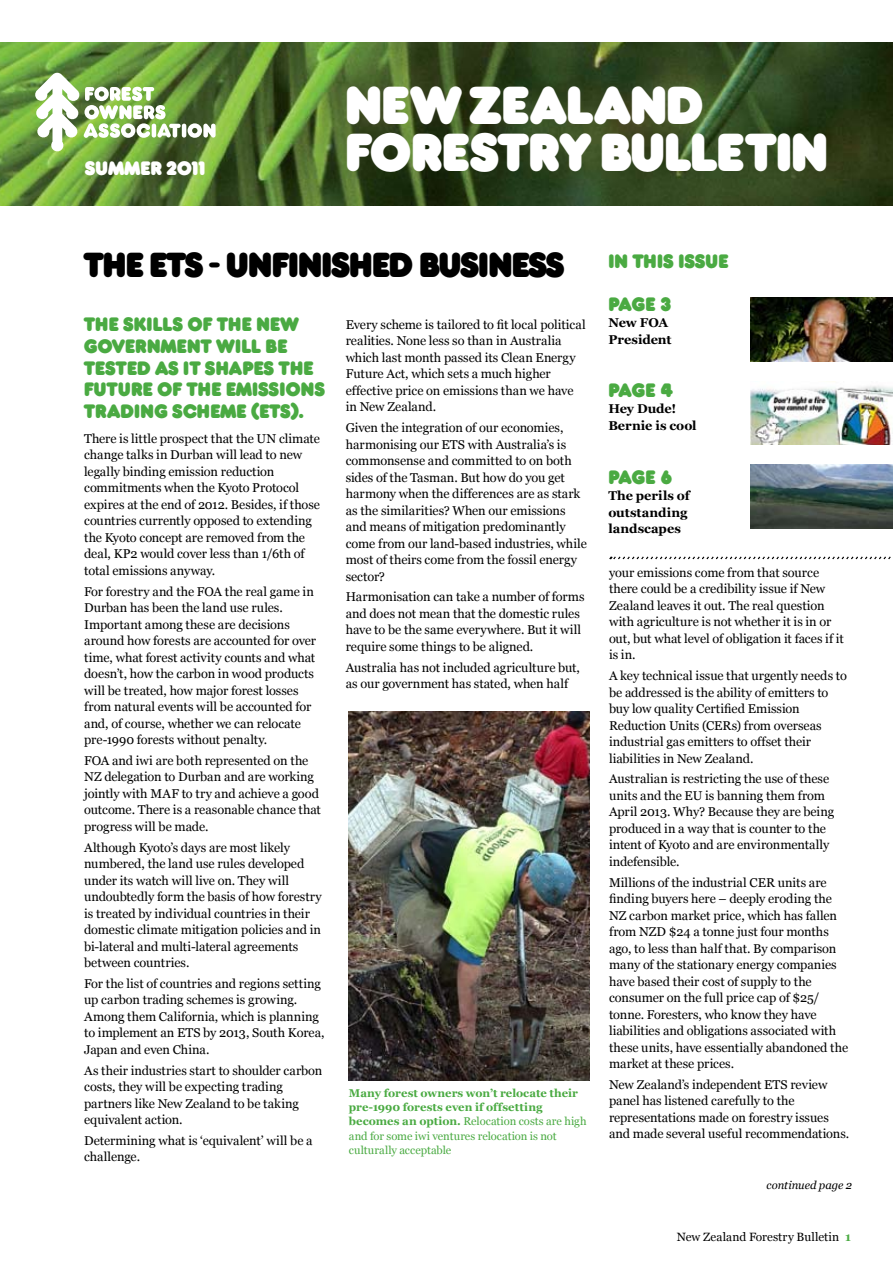
<style>
.page{position:relative;width:893px;height:1263px;background:#fff}
.page>*{position:absolute;margin:0;border:0;box-sizing:border-box;transform-origin:0 0}
.t1{font:700 49.5px/46.5px "Frankfurter SBOP";color:#fff}
.t2{font:700 32.25px "Frankfurter SBOP";letter-spacing:-.02em;color:#000}
.t3{font:700 18px/21.6px "Frankfurter SBOP";letter-spacing:.02em;color:#4aaa42}
.t4{font:700 18px "Frankfurter SBOP";letter-spacing:.02em;color:#fff}
.t5{font:12.75px/16.5px "Georgia";letter-spacing:-.005em;color:#000}
.t6{font:700 12.75px/16.5px "Georgia";color:#000}
.t7{font:12px "Georgia";letter-spacing:.01em;color:#000}
.t8{font:700 11.25px/14.2px "Georgia";color:#4aaa42}
.t9{font:italic 11.25px "Georgia";letter-spacing:-.005em;color:#000}
.s1{font-weight:400}
.s2{font-weight:700;color:#4aaa42}
</style>
<div class="page">
<img style="left:0;top:43px;width:893px;height:163px">
<svg style="left:35px;top:72px;width:181px;height:80px"></svg>
<img style="left:750px;top:298px;width:143px;height:63px">
<img style="left:750px;top:381px;width:143px;height:64px">
<img style="left:751px;top:465px;width:142px;height:63px">
<img style="left:349px;top:712px;width:241px;height:368px">
<svg style="left:610px;top:557px;width:281px;height:2px"></svg>
<h3 class="t4" style="left:85px;top:157px;width:122px">SUMMER 2011</h3>
<h1 class="t1" style="left:345px;top:85px;width:485px">NEW ZEALAND<br>FORESTRY BULLETIN</h1>
<h2 class="t2" style="left:84px;top:245px;width:481px">THE ETS - UNFINISHED BUSINESS</h2>
<h3 class="t3" style="left:84px;top:315px;width:242px">THE SKILLS OF THE NEW<br>GOVERNMENT WILL BE<br>TESTED AS IT SHAPES THE<br>FUTURE OF THE EMISSIONS<br>TRADING SCHEME (ETS).</h3>
<p class="t5" style="left:84px;top:430px;width:237px">There is little prospect that the UN climate change talks in Durban will lead to new legally binding emission reduction commitments when the Kyoto Protocol expires at the end of 2012. Besides, if those countries currently opposed to extending the Kyoto concept are removed from the deal, KP2 would cover less than 1/6th of total emissions anyway.</p>
<p class="t5" style="left:84px;top:583px;width:233px">For forestry and the FOA the real game in Durban has been the land use rules.<br>Important among these are decisions around how forests are accounted for over time, what forest activity counts and what doesn’t, how the carbon in wood products will be treated, how major forest losses from natural events will be accounted for and, of course, whether we can relocate pre-1990 forests without penalty.</p>
<p class="t5" style="left:84px;top:752px;width:238px">FOA and iwi are both represented on the NZ delegation to Durban and are working jointly with MAF to try and achieve a good outcome. There is a reasonable chance that progress will be made.</p>
<p class="t5" style="left:84px;top:839px;width:239px">Although Kyoto’s days are most likely numbered, the land use rules developed under its watch will live on. They will undoubtedly form the basis of how forestry is treated by individual countries in their domestic climate mitigation policies and in bi-lateral and multi-lateral agreements between countries.</p>
<p class="t5" style="left:84px;top:975px;width:242px">For the list of countries and regions setting up carbon trading schemes is growing.<br>Among them California, which is planning to implement an ETS by 2013, South Korea, Japan and even China.</p>
<p class="t5" style="left:84px;top:1062px;width:240px">As their industries start to shoulder carbon costs, they will be expecting trading partners like New Zealand to be taking equivalent action.</p>
<p class="t5" style="left:84px;top:1132px;width:230px">Determining what is ‘equivalent’ will be a challenge.</p>
<p class="t5" style="left:346px;top:316px;width:242px">Every scheme is tailored to fit local political realities. None less so than in Australia which last month passed its Clean Energy Future Act, which sets a much higher effective price on emissions than we have in New Zealand.</p>
<p class="t5" style="left:346px;top:419px;width:243px">Given the integration of our economies, harmonising our ETS with Australia’s is commonsense and committed to on both sides of the Tasman. But how do you get harmony when the differences are as stark as the similarities? When our emissions and means of mitigation predominantly come from our land-based industries, while most of theirs come from the fossil energy sector?</p>
<p class="t5" style="left:346px;top:589px;width:240px">Harmonisation can take a number of forms and does not mean that the domestic rules have to be the same everywhere. But it will require some things to be aligned.</p>
<p class="t5" style="left:346px;top:659px;width:236px">Australia has not included agriculture but, as our government has stated, when half</p>
<p class="t8" style="left:349px;top:1086px;width:239px">Many forest owners won’t relocate their pre-1990 forests even if offsetting becomes an option. <span class="s1">Relocation costs are high and for some iwi ventures relocation is not culturally acceptable</span></p>
<h3 class="t3" style="left:608px;top:251px;width:121px">IN THIS ISSUE</h3>
<h3 class="t3" style="left:608px;top:294px;width:64px">PAGE 3</h3>
<p class="t6" style="left:608px;top:315px;width:65px">New FOA<br>President</p>
<h3 class="t3" style="left:608px;top:380px;width:66px">PAGE 4</h3>
<p class="t6" style="left:608px;top:401px;width:90px">Hey Dude!<br>Bernie is cool</p>
<h3 class="t3" style="left:608px;top:467px;width:65px">PAGE 6</h3>
<p class="t6" style="left:608px;top:487px;width:83px">The perils of outstanding landscapes</p>
<p class="t5" style="left:609px;top:564px;width:236px">your emissions come from that source there could be a credibility issue if New Zealand leaves it out. The real question with agriculture is not whether it is in or out, but what level of obligation it faces if it is in.</p>
<p class="t5" style="left:609px;top:667px;width:239px">A key technical issue that urgently needs to be addressed is the ability of emitters to buy low quality Certified Emission Reduction Units (CERs) from overseas industrial gas emitters to offset their liabilities in New Zealand.</p>
<p class="t5" style="left:609px;top:771px;width:227px">Australian is restricting the use of these units and the EU is banning them from April 2013. Why? Because they are being produced in a way that is counter to the intent of Kyoto and are environmentally indefensible.</p>
<p class="t5" style="left:609px;top:874px;width:241px">Millions of the industrial CER units are finding buyers here – deeply eroding the NZ carbon market price, which has fallen from NZD $24 a tonne just four months ago, to less than half that. By comparison many of the stationary energy companies have based their cost of supply to the consumer on the full price cap of $25/ tonne. Foresters, who know they have liabilities and obligations associated with these units, have essentially abandoned the market at these prices.</p>
<p class="t5" style="left:609px;top:1076px;width:242px">New Zealand’s independent ETS review panel has listened carefully to the representations made on forestry issues and made several useful recommendations.</p>
<p class="t9" style="left:767px;top:1179px;width:87px">continued page 2</p>
<p class="t7" style="left:677px;top:1230px;width:176px">New Zealand Forestry Bulletin <span class="s2">1</span></p>
</div>
